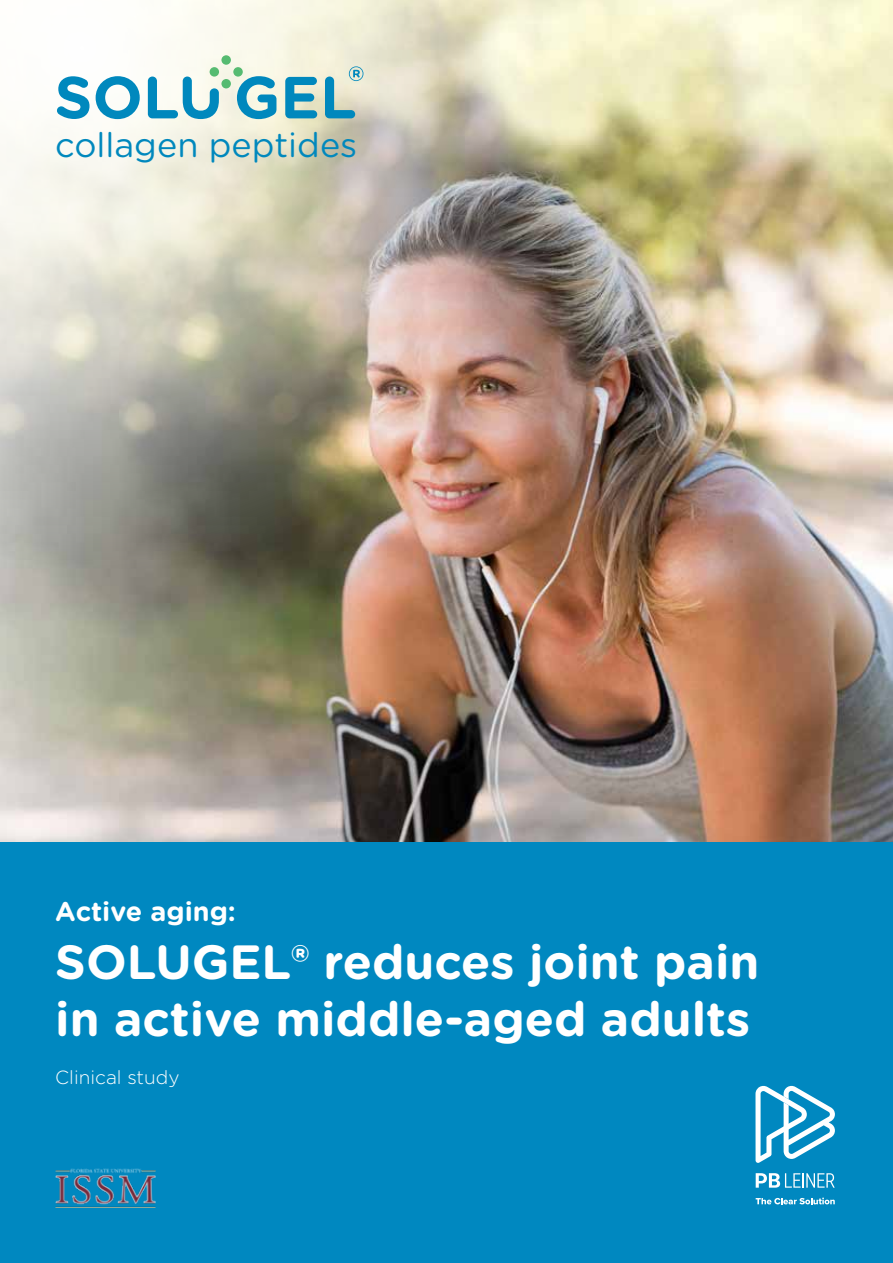
<style>
.page{position:relative;width:893px;height:1263px;background:#fff}
.page>*{position:absolute;margin:0;border:0;box-sizing:border-box;transform-origin:0 0}
.t1{font:700 48px/57.6px "Gotham Rounded";color:#fff}
.t2{font:34.2px "Gotham Rounded";color:#0088bd}
.t3{font:700 27px "Gotham Rounded";color:#fff}
.t4{font:300 19.05px "Gotham Rounded";color:#fff}
</style>
<div class="page">
<img style="left:0;top:0;width:893px;height:842px">
<div style="left:0;top:842px;width:893px;height:421px;background:#0088c0"></div>
<svg style="left:755px;top:1085px;width:80px;height:78px"></svg>
<svg style="left:756px;top:1173px;width:79px;height:15px"></svg>
<svg style="left:756px;top:1197px;width:79px;height:7px"></svg>
<img style="left:0;top:0;width:605px;height:571px">
<svg style="left:57px;top:76px;width:33px;height:43px"></svg>
<svg style="left:96px;top:76px;width:44px;height:43px"></svg>
<svg style="left:148px;top:77px;width:71px;height:42px"></svg>
<svg style="left:237px;top:76px;width:39px;height:43px;background:#6bb7cd"></svg>
<svg style="left:285px;top:77px;width:32px;height:41px"></svg>
<svg style="left:325px;top:66px;width:38px;height:52px;background:#a3c8c9"></svg>
<div style="left:210px;top:67px;width:9px;height:10px;background:#56bb71;border-radius:50%"></div>
<div style="left:233px;top:67px;width:10px;height:10px;background:#56bb71;border-radius:50%"></div>
<div style="left:221px;top:55px;width:10px;height:10px;background:#56bb71;border-radius:50%"></div>
<div style="left:221px;top:79px;width:10px;height:9px;background:#56bb71;border-radius:50%"></div>
<img style="left:55px;top:1169px;width:100px;height:39px">
<p class="t2" style="left:55px;top:121px;width:304px">collagen peptides</p>
<p class="t3" style="left:55px;top:892px;width:182px">Active aging:</p>
<p class="t1" style="left:55px;top:931px;width:706px">SOLUGEL® reduces joint pain in active middle-aged adults</p>
<p class="t4" style="left:55px;top:1065px;width:126px">Clinical study</p>
</div>
